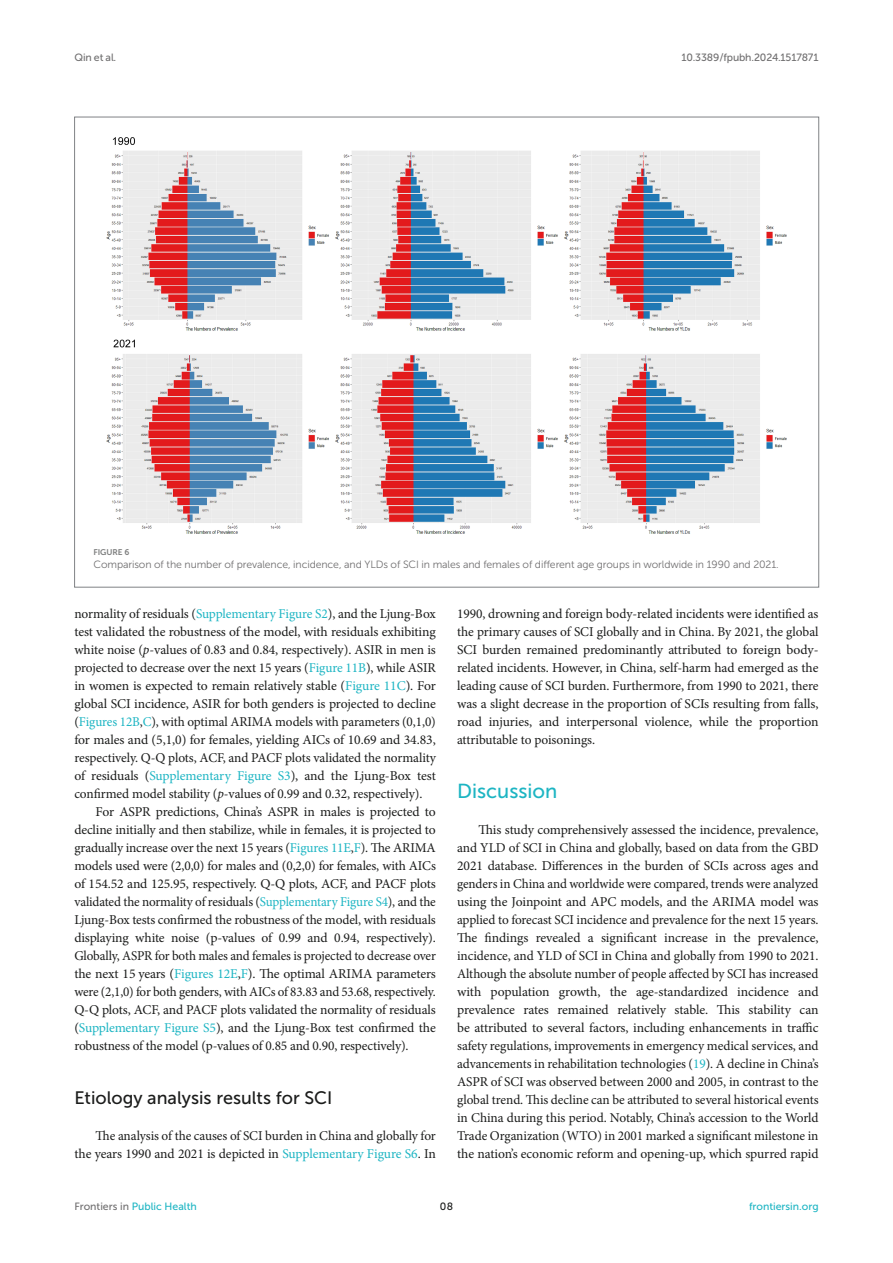
<style>
.page{position:relative;width:893px;height:1263px;background:#fff}
.page>*{position:absolute;margin:0;border:0;box-sizing:border-box;transform-origin:0 0}
.HEAD_1{font:20.25px "Museo Sans 500";color:#1db5c3}
.HEAD_2{font:18px "Museo Sans 500";color:#1b1c1b}
.TEXT{font:13.5px/18px "Minion Pro";letter-spacing:-.01em;color:#1b1c1b;text-align:justify}
.FIG_LEG{font:10.5px "Museo Sans 300";letter-spacing:-.01em;color:#706f70}
.t1{font:10.5px "Museo Sans 500";color:#1db5c3}
.t2{font:10.5px "Museo Sans 500";letter-spacing:-.015em;color:#706f70}
.t3{font:10.5px "Museo Sans 500";color:#1b1c1b}
.FIG_HD{font:8.25px "Museo Sans 700";letter-spacing:-.01em;color:#7e7f7f}
.s1{color:#1db5c3}
.s2{font-style:italic}
.s3{color:#706f70}
</style>
<div class="page">
<img style="left:106px;top:137px;width:681px;height:397px">
<p class="t2" style="left:74px;top:51px;width:43px">Qin et al.</p>
<p class="t2" style="left:681px;top:51px;width:138px">10.3389/fpubh.2024.1517871</p>
<p class="FIG_HD" style="left:94px;top:547px;width:37px">FIGURE 6</p>
<p class="FIG_LEG" style="left:94px;top:559px;width:687px">Comparison of the number of prevalence, incidence, and YLDs of SCI in males and females of different age groups in worldwide in 1990 and 2021.</p>
<p class="TEXT" style="left:74px;top:605px;width:363px">normality of residuals (<span class="s1">Supplementary Figure S2</span>), and the Ljung-Box test validated the robustness of the model, with residuals exhibiting white noise (<span class="s2">p</span>-values of 0.83 and 0.84, respectively). ASIR in men is projected to decrease over the next 15 years (<span class="s1">Figure 11B</span>), while ASIR in women is expected to remain relatively stable (<span class="s1">Figure 11C</span>). For global SCI incidence, ASIR for both genders is projected to decline (<span class="s1">Figures 12B</span>,<span class="s1">C</span>), with optimal ARIMA models with parameters (0,1,0) for males and (5,1,0) for females, yielding AICs of 10.69 and 34.83, respectively. Q-Q plots, ACF, and PACF plots validated the normality of residuals (<span class="s1">Supplementary Figure S3</span>), and the Ljung-Box test confirmed model stability (<span class="s2">p</span>-values of 0.99 and 0.32, respectively).</p>
<p class="TEXT" style="left:74px;top:803px;width:363px;text-indent:21px">For ASPR predictions, China’s ASPR in males is projected to decline initially and then stabilize, while in females, it is projected to gradually increase over the next 15 years (<span class="s1">Figures 11E</span>,<span class="s1">F</span>). The ARIMA models used were (2,0,0) for males and (0,2,0) for females, with AICs of 154.52 and 125.95, respectively. Q-Q plots, ACF, and PACF plots validated the normality of residuals (<span class="s1">Supplementary Figure S4</span>), and the Ljung-Box tests confirmed the robustness of the model, with residuals displaying white noise (p-values of 0.99 and 0.94, respectively).<br>Globally, ASPR for both males and females is projected to decrease over the next 15 years (<span class="s1">Figures 12E</span>,<span class="s1">F</span>). The optimal ARIMA parameters were (2,1,0) for both genders, with AICs of 83.83 and 53.68, respectively.<br>Q-Q plots, ACF, and PACF plots validated the normality of residuals (<span class="s1">Supplementary Figure S5</span>), and the Ljung-Box test confirmed the robustness of the model (p-values of 0.85 and 0.90, respectively).</p>
<p class="HEAD_2" style="left:74px;top:1088px;width:260px">Etiology analysis results for SCI</p>
<p class="TEXT" style="left:74px;top:1127px;width:363px;text-align:right">The analysis of the causes of SCI burden in China and globally for<br>the years 1990 and 2021 is depicted in <span class="s1">Supplementary Figure S6</span>. In</p>
<p class="TEXT" style="left:457px;top:605px;width:363px">1990, drowning and foreign body-related incidents were identified as the primary causes of SCI globally and in China. By 2021, the global SCI burden remained predominantly attributed to foreign body&shy;related incidents. However, in China, self-harm had emerged as the leading cause of SCI burden. Furthermore, from 1990 to 2021, there was a slight decrease in the proportion of SCIs resulting from falls, road injuries, and interpersonal violence, while the proportion attributable to poisonings.</p>
<p class="HEAD_1" style="left:457px;top:780px;width:102px">Discussion</p>
<p class="TEXT" style="left:457px;top:821px;width:363px;text-indent:21px">This study comprehensively assessed the incidence, prevalence, and YLD of SCI in China and globally, based on data from the GBD 2021 database. Differences in the burden of SCIs across ages and genders in China and worldwide were compared, trends were analyzed using the Joinpoint and APC models, and the ARIMA model was applied to forecast SCI incidence and prevalence for the next 15 years.<br>The findings revealed a significant increase in the prevalence, incidence, and YLD of SCI in China and globally from 1990 to 2021.<br>Although the absolute number of people affected by SCI has increased with population growth, the age-standardized incidence and prevalence rates remained relatively stable. This stability can be attributed to several factors, including enhancements in traffic safety regulations, improvements in emergency medical services, and advancements in rehabilitation technologies (<span class="s1">19</span>). A decline in China’s ASPR of SCI was observed between 2000 and 2005, in contrast to the global trend. This decline can be attributed to several historical events in China during this period. Notably, China’s accession to the World Trade Organization (WTO) in 2001 marked a significant milestone in the nation’s economic reform and opening-up, which spurred rapid</p>
<p class="t1" style="left:74px;top:1200px;width:124px"><span class="s3">Frontiers in</span> Public Health</p>
<p class="t3" style="left:440px;top:1200px;width:15px">08</p>
<p class="t1" style="left:749px;top:1200px;width:71px">frontiersin.org</p>
</div>
